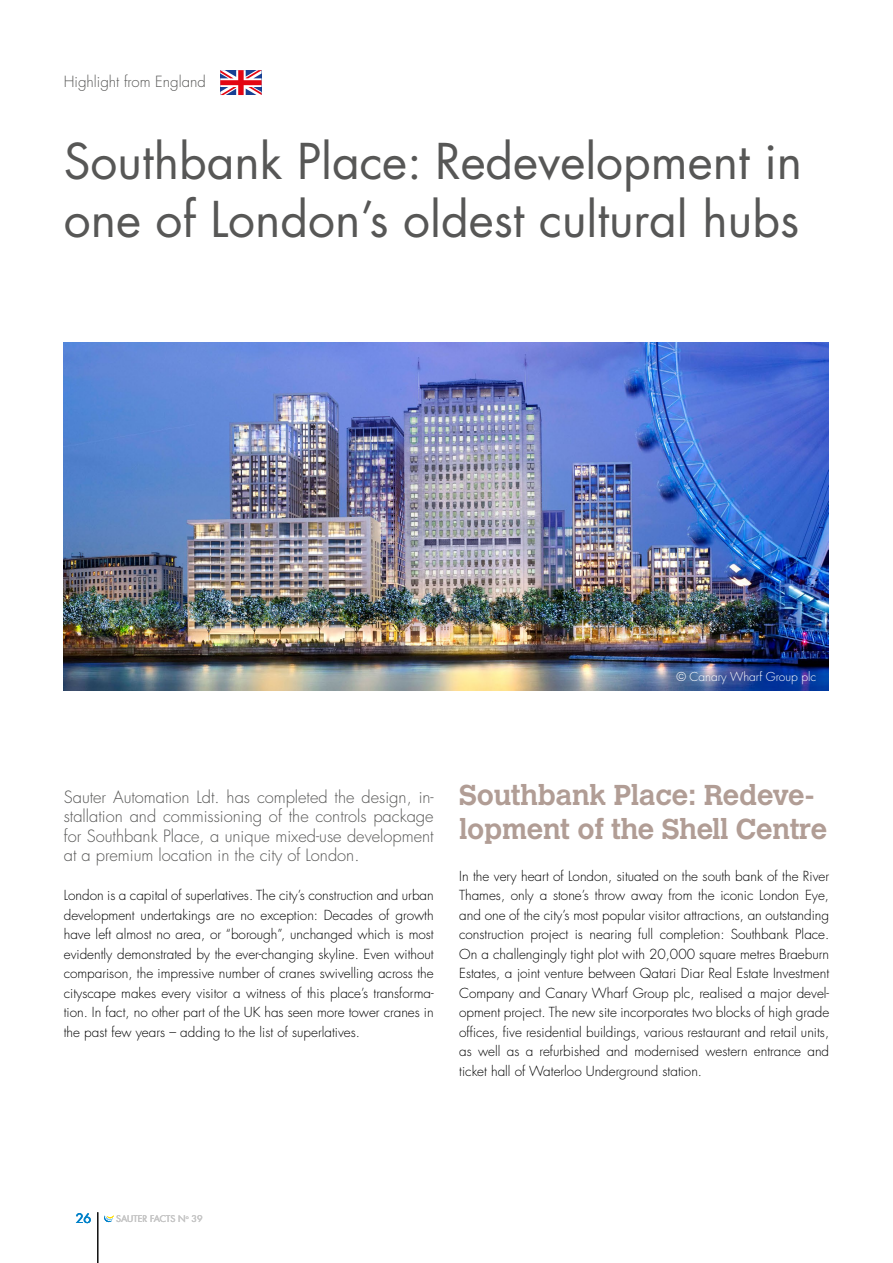
<style>
.page{position:relative;width:893px;height:1263px;background:#fff}
.page>*{position:absolute;margin:0;border:0;box-sizing:border-box;transform-origin:0 0}
.t1{font:48px/58.5px "Futura LT Pro";color:#575756}
.t2{font:700 28.5px/34.2px "Calvert MT Pro";letter-spacing:-.01em;color:#b19d95}
.t3{font:300 16.5px/19.5px "Futura LT Pro";color:#575756;text-align:justify}
.t4{font:300 15px "Futura LT Pro";color:#575756}
.t5{font:300 13.5px/19.5px "Futura LT Pro";color:#000;text-align:justify}
.t6{font:12.75px "Futura LT Pro";color:#0081c9}
.t7{font:300 12px "Futura LT Pro";color:#fff}
.t8{font:9px "Futura LT Pro";color:#c6c6c6}
</style>
<div class="page">
<img style="left:64px;top:342px;width:764px;height:349px">
<svg style="left:220px;top:70px;width:42px;height:25px"></svg>
<hr style="left:97px;top:1212px;width:1px;height:51px;background:#000">
<svg style="left:104px;top:1215px;width:10px;height:7px"></svg>
<p class="t4" style="left:64px;top:71px;width:144px">Highlight from England</p>
<h1 class="t1" style="left:64px;top:131px;width:740px">Southbank Place: Redevelopment in one of London’s oldest cultural hubs</h1>
<p class="t7" style="left:676px;top:668px;width:141px">© Canary Wharf Group plc</p>
<p class="t3" style="left:64px;top:787px;width:371px">Sauter Automation Ldt. has completed the design, in&shy;stallation and commissioning of the controls package for Southbank Place, a unique mixed-use development at a premium location in the city of London.</p>
<p class="t5" style="left:64px;top:885px;width:371px">London is a capital of superlatives. The city’s construction and urban development undertakings are no exception: Decades of growth have left almost no area, or “borough”, unchanged which is most evidently demonstrated by the ever-changing skyline. Even without comparison, the impressive number of cranes swivelling across the cityscape makes every visitor a witness of this place’s transforma&shy;tion. In fact, no other part of the UK has seen more tower cranes in the past few years – adding to the list of superlatives.</p>
<h2 class="t2" style="left:459px;top:777px;width:370px">Southbank Place: Redeve&shy;lopment of the Shell Centre</h2>
<p class="t5" style="left:459px;top:866px;width:371px">In the very heart of London, situated on the south bank of the River Thames, only a stone’s throw away from the iconic London Eye, and one of the city’s most popular visitor attractions, an outstanding construction project is nearing full completion: Southbank Place.<br>On a challengingly tight plot with 20,000 square metres Braeburn Estates, a joint venture between Qatari Diar Real Estate Investment Company and Canary Wharf Group plc, realised a major devel&shy;opment project. The new site incorporates two blocks of high grade offices, five residential buildings, various restaurant and retail units, as well as a refurbished and modernised western entrance and ticket hall of Waterloo Underground station.</p>
<p class="t6" style="left:76px;top:1209px;width:17px">26</p>
<p class="t8" style="left:116px;top:1213px;width:88px">SAUTER FACTS N<sup>o</sup> 39</p>
</div>
